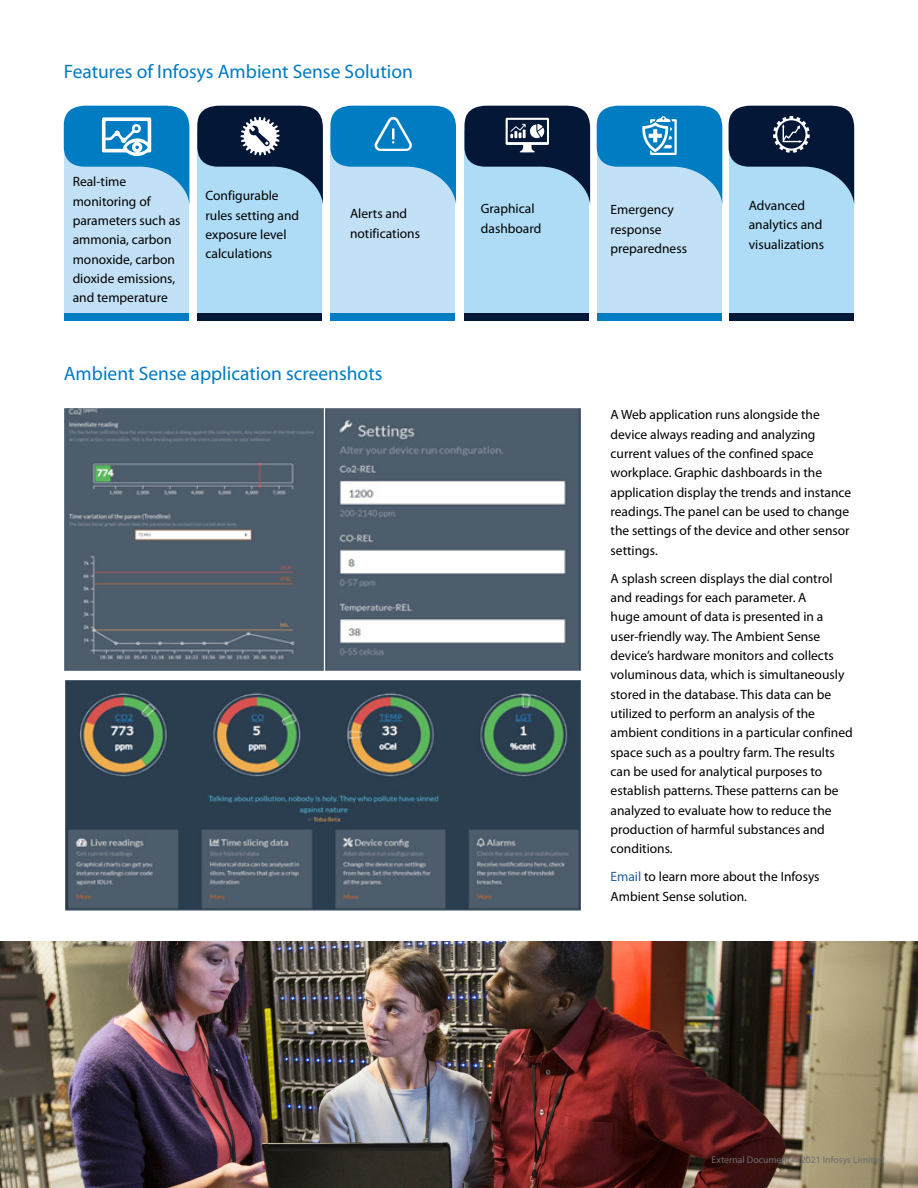
<style>
.page{position:relative;width:918px;height:1188px;background:#fff}
.page>*{position:absolute;margin:0;border:0;box-sizing:border-box;transform-origin:0 0}
.t1{font:19.5px "Myriad Pro";color:#007cc3}
.t2{font:13.5px/19.4px "Myriad Pro";color:#000}
.t3{font:9.75px "Myriad Pro";color:#6d6e71}
.s1{color:#215e9e}
</style>
<div class="page">
<img style="left:0;top:941px;width:918px;height:247px">
<img style="left:64px;top:407px;width:517px;height:264px">
<img style="left:64px;top:679px;width:517px;height:232px">
<div style="left:64px;top:131px;width:125px;height:190px;background:#c2e1f6"></div>
<div style="left:64px;top:314px;width:125px;height:7px;background:#007dc2"></div>
<div style="left:330px;top:131px;width:125px;height:190px;background:#c2e1f6"></div>
<div style="left:330px;top:314px;width:125px;height:7px;background:#007dc2"></div>
<div style="left:597px;top:131px;width:125px;height:190px;background:#c2e1f6"></div>
<div style="left:597px;top:314px;width:125px;height:7px;background:#007dc2"></div>
<div style="left:197px;top:131px;width:125px;height:190px;background:#aedcf6"></div>
<div style="left:197px;top:314px;width:125px;height:7px;background:#051736"></div>
<div style="left:465px;top:131px;width:124px;height:190px;background:#aedcf6"></div>
<div style="left:465px;top:314px;width:124px;height:7px;background:#051736"></div>
<div style="left:729px;top:131px;width:124px;height:190px;background:#aedcf6"></div>
<div style="left:729px;top:314px;width:124px;height:7px;background:#051736"></div>
<svg style="left:64px;top:106px;width:125px;height:96px"></svg>
<svg style="left:197px;top:106px;width:126px;height:99px"></svg>
<svg style="left:330px;top:106px;width:126px;height:98px"></svg>
<svg style="left:465px;top:106px;width:125px;height:98px"></svg>
<svg style="left:597px;top:106px;width:125px;height:96px"></svg>
<svg style="left:729px;top:106px;width:125px;height:100px"></svg>
<h1 class="t1" style="left:64px;top:60px;width:351px">Features of Infosys Ambient Sense Solution</h1>
<p class="t2" style="left:73px;top:172px;width:109px">Real-time monitoring of parameters such as ammonia, carbon monoxide, carbon dioxide emissions, and temperature</p>
<p class="t2" style="left:206px;top:186px;width:95px">Configurable rules setting and exposure level calculations</p>
<p class="t2" style="left:350px;top:204px;width:72px">Alerts and notifications</p>
<p class="t2" style="left:481px;top:199px;width:62px">Graphical dashboard</p>
<p class="t2" style="left:611px;top:200px;width:78px">Emergency response preparedness</p>
<p class="t2" style="left:749px;top:195px;width:77px">Advanced analytics and visualizations</p>
<h1 class="t1" style="left:64px;top:362px;width:320px">Ambient Sense application screenshots</h1>
<p class="t2" style="left:611px;top:405px;width:242px">A Web application runs alongside the device always reading and analyzing current values of the confined space workplace. Graphic dashboards in the application display the trends and instance readings. The panel can be used to change the settings of the device and other sensor settings.</p>
<p class="t2" style="left:611px;top:568px;width:244px">A splash screen displays the dial control and readings for each parameter. A<br>huge amount of data is presented in a user-friendly way. The Ambient Sense device’s hardware monitors and collects voluminous data, which is simultaneously stored in the database. This data can be utilized to perform an analysis of the ambient conditions in a particular confined space such as a poultry farm. The results can be used for analytical purposes to establish patterns. These patterns can be analyzed to evaluate how to reduce the production of harmful substances and conditions.</p>
<p class="t2" style="left:611px;top:867px;width:211px"><span class="s1">Email</span> to learn more about the Infosys<br>Ambient Sense solution.</p>
<p class="t3" style="left:712px;top:1154px;width:174px">External Document © 2021 Infosys Limited</p>
</div>
